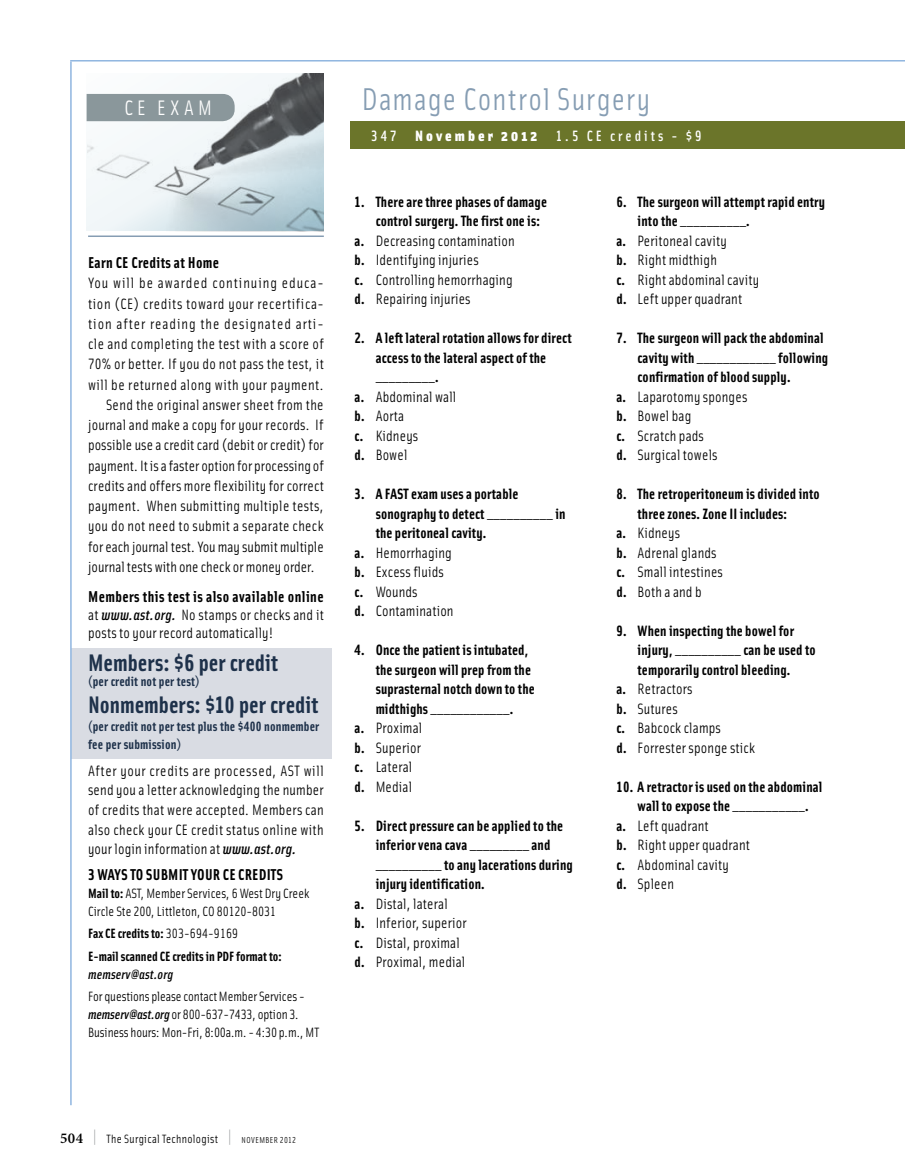
<style>
.page{position:relative;width:905px;height:1175px;background:#fff}
.page>*{position:absolute;margin:0;border:0;box-sizing:border-box;transform-origin:0 0}
.t1{font:31.5px "Solex";letter-spacing:.035em;color:#869db3}
.t2{font:24px "Solex Bold Lining";color:#1e314a}
.t3{font:21px "Solex Regular Lining";letter-spacing:.21em;color:#fff}
.t4{font:15.75px "Solex Bold Lining";letter-spacing:.02em;color:#000}
.t5{font:15px/19.5px "Solex Regular Lining";letter-spacing:.01em;color:#000}
.t6{font:15px/19.5px "Solex Bold Lining";letter-spacing:.01em;color:#000}
.t7{font:15px "Solex Regular Lining";letter-spacing:.03em;color:#000}
.t8{font:15px "Solex Regular Lining";letter-spacing:.04em;color:#000}
.t9{font:15px "Solex Regular Lining";letter-spacing:.06em;color:#000}
.t10{font:15px "Solex Regular Lining";letter-spacing:.065em;color:#000}
.t11{font:15px "Solex Medium Lining";letter-spacing:.2em;color:#fff}
.t12{font:13.5px/18px "Solex Regular Lining";letter-spacing:-.01em;color:#000}
.t13{font:13.5px/18px "Solex Bold Lining";letter-spacing:.01em;color:#1e314a}
.t14{font:700 13.5px/22.5px "Solex";color:#000}
.t15{font:italic 13.5px "Solex Medium Lining";letter-spacing:.01em;color:#000}
.t16{font:12px "Solex";letter-spacing:.025em;color:#000}
.s1{font-family:"Solex Medium Lining";font-style:italic}
.s2{font-family:"Solex";font-weight:700}
.s3{font-family:"Solex Regular Lining";font-weight:400}
.s4{font-family:"Solex";font-weight:900}
.s5{font-family:"Solex Bold Lining"}
.s6{font-family:"Minion Pro";font-weight:600;font-size:15px}
.s7{font-family:"Solex Regular Lining";font-size:19.5px;color:#939598}
.s8{font-family:"Solex Regular Lining";font-size:8.7px}
</style>
<div class="page">
<hr style="left:70px;top:60px;width:834px;height:2px;background:#90b6e0">
<svg style="left:87px;top:74px;width:237px;height:157px"></svg>
<div style="left:72px;top:648px;width:260px;height:110px;background:#d9dce3"></div>
<hr style="left:88px;top:235px;width:236px;height:2px;background:#869db3">
<div style="left:87px;top:94px;width:148px;height:27px;background:#8a979b"></div>
<hr style="left:70px;top:62px;width:2px;height:1043px;background:#90b6e0">
<div style="left:350px;top:122px;width:554px;height:27px;background:#6b752a"></div>
<h3 class="t3" style="left:124px;top:94px;width:89px">CE EXAM</h3>
<p class="t4" style="left:88px;top:252px;width:132px">Earn CE Credits at Home</p>
<p class="t10" style="left:88px;top:273px;width:237px">You will be awarded continuing educa-</p>
<p class="t8" style="left:88px;top:294px;width:237px">tion (CE) credits toward your recertifica-</p>
<p class="t9" style="left:88px;top:314px;width:237px">tion after reading the designated arti-</p>
<p class="t7" style="left:88px;top:334px;width:237px">cle and completing the test with a score of</p>
<p class="t5" style="left:88px;top:354px;width:237px">70% or better. If you do not pass the test, it</p>
<p class="t7" style="left:88px;top:375px;width:237px">will be returned along with your payment.</p>
<p class="t5" style="left:106px;top:394px;width:219px">Send the original answer sheet from the</p>
<p class="t5" style="left:88px;top:414px;width:237px">journal and make a copy for your records. If</p>
<p class="t5" style="left:88px;top:435px;width:237px">possible use a credit card (debit or credit) for</p>
<p class="t5" style="left:88px;top:455px;width:237px">payment. It is a faster option for processing of</p>
<p class="t5" style="left:88px;top:475px;width:237px">credits and offers more flexibility for correct</p>
<p class="t5" style="left:88px;top:495px;width:237px">payment. When submitting multiple tests,</p>
<p class="t5" style="left:88px;top:516px;width:237px">you do not need to submit a separate check</p>
<p class="t5" style="left:88px;top:536px;width:237px">for each journal test. You may submit multiple</p>
<p class="t5" style="left:88px;top:556px;width:228px">journal tests with one check or money order.</p>
<p class="t4" style="left:88px;top:586px;width:237px">Members this test is also available online</p>
<p class="t5" style="left:88px;top:605px;width:237px;line-height:18px">at <span class="s1">www.ast.org.</span> No stamps or checks and it posts to your record automatically!</p>
<h2 class="t2" style="left:88px;top:647px;width:191px">Members: $6 per credit</h2>
<p class="t13" style="left:88px;top:671px;width:113px">(per credit not per test)</p>
<h2 class="t2" style="left:88px;top:689px;width:232px">Nonmembers: $10 per credit</h2>
<p class="t13" style="left:88px;top:716px;width:233px">(per credit not per test plus the $400 nonmember fee per submission)</p>
<p class="t5" style="left:88px;top:760px;width:237px;text-align:justify">After your credits are processed, AST will send you a letter acknowledging the number of credits that were accepted. Members can also check your CE credit status online with your login information at <span class="s1">www.ast.org.</span></p>
<p class="t4" style="left:88px;top:863px;width:197px">3 WAYS TO SUBMIT YOUR CE CREDITS</p>
<p class="t12" style="left:88px;top:883px;width:223px"><span class="s2">Mail to:</span> AST, Member Services, 6 West Dry Creek<br>Circle Ste 200, Littleton, CO 80120-8031</p>
<p class="t14" style="left:88px;top:921px;width:195px">Fax CE credits to: <span class="s3">303-694-9169<br></span>E-mail scanned CE credits in PDF format to:</p>
<p class="t15" style="left:88px;top:965px;width:87px">memserv@ast.org</p>
<p class="t12" style="left:88px;top:986px;width:232px">For questions please contact Member Services - <span class="s1">memserv@ast.org</span> or 800-637-7433, option 3.<br>Business hours: Mon-Fri, 8:00a.m. - 4:30 p.m., MT</p>
<h1 class="t1" style="left:362px;top:79px;width:290px">Damage Control Surgery</h1>
<p class="t11" style="left:371px;top:126px;width:332px">347 <span class="s4">November 2012</span> 1.5 CE credits - $9</p>
<p class="t6" style="left:375px;top:191px;width:173px;text-indent:-21px">1. There are three phases of damage control surgery. The first one is:</p>
<p class="t5" style="left:354px;top:230px;width:162px"><span class="s5">a.</span> Decreasing contamination <span class="s5">b.</span> Identifying injuries<br><span class="s5">c.</span> Controlling hemorrhaging <span class="s5">d.</span> Repairing injuries</p>
<p class="t6" style="left:375px;top:327px;width:197px;text-indent:-21px">2. A left lateral rotation allows for direct access to the lateral aspect of the _________.</p>
<p class="t5" style="left:354px;top:386px;width:103px"><span class="s5">a.</span> Abdominal wall <span class="s5">b.</span> Aorta<br><span class="s5">c.</span> Kidneys<br><span class="s5">d.</span> Bowel</p>
<p class="t6" style="left:375px;top:483px;width:191px;text-indent:-21px">3. A FAST exam uses a portable sonography to detect __________ in the peritoneal cavity.</p>
<p class="t5" style="left:354px;top:542px;width:100px"><span class="s5">a.</span> Hemorrhaging <span class="s5">b.</span> Excess fluids <span class="s5">c.</span> Wounds<br><span class="s5">d.</span> Contamination</p>
<p class="t6" style="left:375px;top:639px;width:161px;text-indent:-21px">4. Once the patient is intubated, the surgeon will prep from the suprasternal notch down to the midthighs ____________.</p>
<p class="t5" style="left:354px;top:718px;width:69px"><span class="s5">a.</span> Proximal <span class="s5">b.</span> Superior <span class="s5">c.</span> Lateral <span class="s5">d.</span> Medial</p>
<p class="t6" style="left:375px;top:815px;width:199px;text-indent:-21px">5. Direct pressure can be applied to the inferior vena cava _________ and __________ to any lacerations during injury identification.</p>
<p class="t5" style="left:354px;top:893px;width:114px"><span class="s5">a.</span> Distal, lateral<br><span class="s5">b.</span> Inferior, superior <span class="s5">c.</span> Distal, proximal <span class="s5">d.</span> Proximal, medial</p>
<p class="t6" style="left:637px;top:191px;width:189px;text-indent:-21px">6. The surgeon will attempt rapid entry into the __________.</p>
<p class="t5" style="left:616px;top:230px;width:144px"><span class="s5">a.</span> Peritoneal cavity<br><span class="s5">b.</span> Right midthigh<br><span class="s5">c.</span> Right abdominal cavity <span class="s5">d.</span> Left upper quadrant</p>
<p class="t6" style="left:637px;top:327px;width:192px;text-indent:-21px">7. The surgeon will pack the abdominal cavity with ____________ following confirmation of blood supply.</p>
<p class="t5" style="left:616px;top:386px;width:132px"><span class="s5">a.</span> Laparotomy sponges <span class="s5">b.</span> Bowel bag<br><span class="s5">c.</span> Scratch pads<br><span class="s5">d.</span> Surgical towels</p>
<p class="t6" style="left:637px;top:483px;width:184px;text-indent:-21px">8. The retroperitoneum is divided into three zones. Zone II includes:</p>
<p class="t5" style="left:616px;top:523px;width:108px"><span class="s5">a.</span> Kidneys<br><span class="s5">b.</span> Adrenal glands <span class="s5">c.</span> Small intestines <span class="s5">d.</span> Both a and b</p>
<p class="t6" style="left:637px;top:620px;width:180px;text-indent:-21px">9. When inspecting the bowel for injury, __________ can be used to temporarily control bleeding.</p>
<p class="t5" style="left:616px;top:679px;width:140px"><span class="s5">a.</span> Retractors<br><span class="s5">b.</span> Sutures<br><span class="s5">c.</span> Babcock clamps<br><span class="s5">d.</span> Forrester sponge stick</p>
<p class="t6" style="left:616px;top:776px;width:207px;text-align:center">10. A retractor is used on the abdominal wall to expose the ___________.</p>
<p class="t5" style="left:616px;top:815px;width:135px"><span class="s5">a.</span> Left quadrant<br><span class="s5">b.</span> Right upper quadrant <span class="s5">c.</span> Abdominal cavity<br><span class="s5">d.</span> Spleen</p>
<p class="t16" style="left:60px;top:1130px;width:237px"><span class="s6">504</span> <span class="s7">|</span> The Surgical Technologist <span class="s7">|</span> <span class="s8">NOVEMBER 2012</span></p>
</div>
